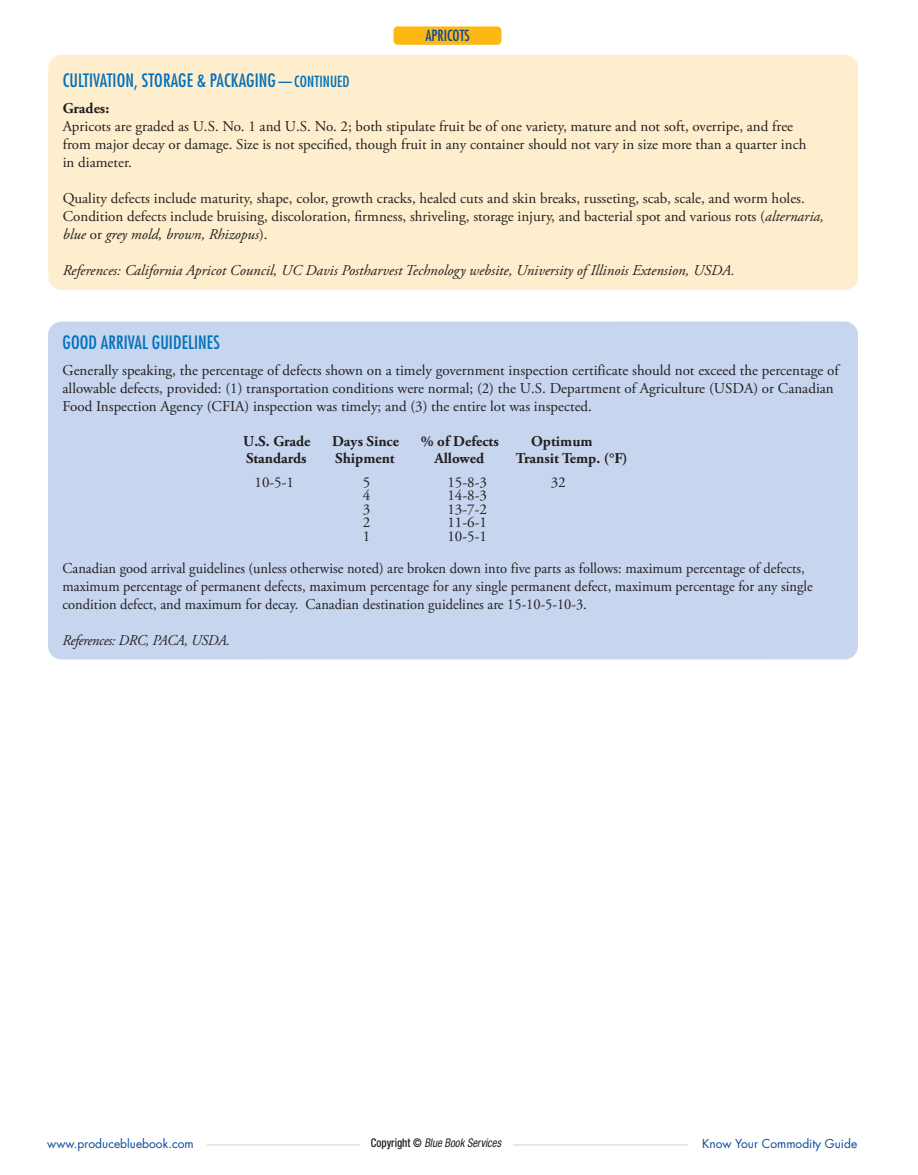
<style>
.page{position:relative;width:918px;height:1175px;background:#fff}
.page>*{position:absolute;margin:0;border:0;box-sizing:border-box;transform-origin:0 0}
.t1{font:condensed 18px "Futura Std";letter-spacing:.005em;color:#0071bc}
.t2{font:15px/18px "Adobe Garamond Pro";color:#231f20}
.t3{font:15px/18px "Adobe Garamond Pro";color:#231f20;scale:.96 1}
.t4{font:italic 15px "Adobe Garamond Pro";color:#231f20}
.t5{font:700 15px "Adobe Garamond Pro";color:#231f20}
.t6{font:italic 15px "Adobe Garamond Pro";letter-spacing:-.02em;color:#231f20;scale:.96 1}
.t7{font:condensed 15px "Futura Std";color:#0c499c}
.t8{font:12px "Futura Std";color:#0c499c}
.t9{font:italic condensed 12px "Helvetica Neue LT Std";color:#231f20;scale:.9 1}
.s1{font-size:15px}
.s2{font-style:italic}
.s3{font-weight:500;font-style:normal}
</style>
<div class="page">
<hr style="left:207px;top:1144px;width:481px;height:1px;background:#d1d3d4">
<div style="left:360px;top:1134px;width:152px;height:20px;background:#fff"></div>
<div style="left:48px;top:321px;width:810px;height:338px;background:#c7d5ee;border-radius:14px"></div>
<div style="left:48px;top:55px;width:810px;height:235px;background:#ffeece;border-radius:14px"></div>
<div style="left:393px;top:26px;width:108px;height:19px;background:#fdb813;border-radius:4px"></div>
<p class="t7" style="left:425px;top:27px;width:46px">APRICOTS</p>
<p class="t1" style="left:63px;top:71px;width:288px">CULTIVATION, STORAGE &amp; PACKAGING—<span class="s1">CONTINUED</span></p>
<p class="t5" style="left:63px;top:99px;width:48px">Grades:</p>
<p class="t2" style="left:63px;top:118px;width:745px">Apricots are graded as U.S. No. 1 and U.S. No. 2; both stipulate fruit be of one variety, mature and not soft, overripe, and free from major decay or damage. Size is not specified, though fruit in any container should not vary in size more than a quarter inch in diameter.</p>
<p class="t2" style="left:63px;top:190px;width:763px">Quality defects include maturity, shape, color, growth cracks, healed cuts and skin breaks, russeting, scab, scale, and worm holes.<br>Condition defects include bruising, discoloration, firmness, shriveling, storage injury, and bacterial spot and various rots (<span class="s2">alternaria, blue</span> or <span class="s2">grey mold, brown, Rhizopus</span>).</p>
<p class="t4" style="left:63px;top:264px;width:674px">References: California Apricot Council, UC Davis Postharvest Technology website, University of Illinois Extension, USDA.</p>
<p class="t1" style="left:63px;top:332px;width:159px">GOOD ARRIVAL GUIDELINES</p>
<p class="t2" style="left:63px;top:362px;width:778px">Generally speaking, the percentage of defects shown on a timely government inspection certificate should not exceed the percentage of allowable defects, provided: (1) transportation conditions were normal; (2) the U.S. Department of Agriculture (USDA) or Canadian<br>Food Inspection Agency (CFIA) inspection was timely; and (3) the entire lot was inspected.</p>
<p class="t5" style="left:243px;top:432px;width:69px">U.S. Grade</p>
<p class="t5" style="left:332px;top:432px;width:68px">Days Since</p>
<p class="t5" style="left:421px;top:432px;width:80px">% of Defects</p>
<p class="t5" style="left:531px;top:432px;width:63px">Optimum</p>
<p class="t5" style="left:246px;top:448px;width:62px">Standards</p>
<p class="t5" style="left:335px;top:448px;width:61px">Shipment</p>
<p class="t5" style="left:434px;top:448px;width:51px">Allowed</p>
<p class="t5" style="left:516px;top:448px;width:113px">Transit Temp. (°F)</p>
<p class="t2" style="left:255px;top:474px;width:41px">10-5-1</p>
<p class="t2" style="left:363px;top:474px;width:9px">5</p>
<p class="t2" style="left:447px;top:474px;width:41px">15-8-3</p>
<p class="t2" style="left:551px;top:474px;width:16px">32</p>
<p class="t2" style="left:363px;top:487px;width:9px">4</p>
<p class="t2" style="left:447px;top:487px;width:41px">14-8-3</p>
<p class="t2" style="left:363px;top:501px;width:9px">3</p>
<p class="t2" style="left:447px;top:501px;width:41px">13-7-2</p>
<p class="t2" style="left:363px;top:514px;width:9px">2</p>
<p class="t2" style="left:447px;top:514px;width:41px">11-6-1</p>
<p class="t2" style="left:363px;top:528px;width:9px">1</p>
<p class="t2" style="left:447px;top:528px;width:41px">10-5-1</p>
<p class="t3" style="left:63px;top:560px;width:783px">Canadian good arrival guidelines (unless otherwise noted) are broken down into five parts as follows: maximum percentage of defects, maximum percentage of permanent defects, maximum percentage for any single permanent defect, maximum percentage for any single condition defect, and maximum for decay. Canadian destination guidelines are 15-10-5-10-3.</p>
<p class="t6" style="left:63px;top:634px;width:176px">References: DRC, PACA, USDA.</p>
<p class="t8" style="left:47px;top:1136px;width:148px">www.producebluebook.com</p>
<p class="t9" style="left:371px;top:1135px;width:146px"><span class="s3">Copyright ©</span> Blue Book Services</p>
<p class="t8" style="left:702px;top:1136px;width:157px">Know Your Commodity Guide</p>
</div>
